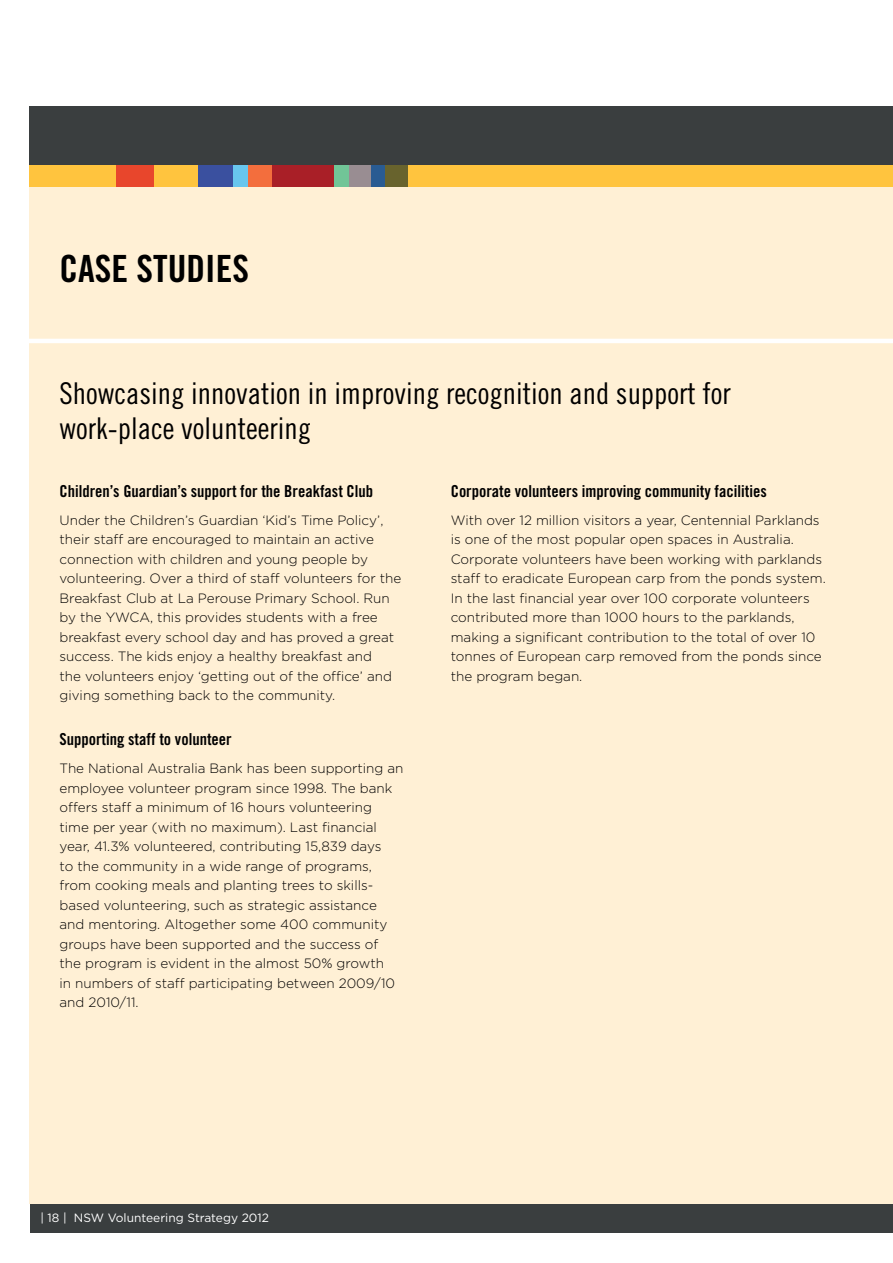
<style>
.page{position:relative;width:893px;height:1263px;background:#fff}
.page>*{position:absolute;margin:0;border:0;box-sizing:border-box;transform-origin:0 0}
.t1{font:37.5px "Trade Gothic LT Std Bd Cn 20";color:#000}
.t2{font:30px/34.5px "Trade Gothic LT Std Cn 18";color:#000}
.t3{font:16.5px "Trade Gothic LT Std Bd Cn 20";color:#000}
.t4{font:300 13.5px/19.5px "Gotham";color:#000}
.t5{font:12px "Gotham";color:#fff}
</style>
<div class="page">
<div style="left:30px;top:1203px;width:863px;height:30px;background:#3a3e3f"></div>
<div style="left:30px;top:106px;width:863px;height:60px;background:#3a3e3f"></div>
<div style="left:30px;top:166px;width:863px;height:21px;background:#ffc43e"></div>
<div style="left:247px;top:166px;width:25px;height:21px;background:#f36e3d"></div>
<div style="left:232px;top:166px;width:16px;height:21px;background:#68c6ee"></div>
<div style="left:334px;top:166px;width:15px;height:21px;background:#71c597"></div>
<div style="left:349px;top:166px;width:22px;height:21px;background:#998d92"></div>
<div style="left:371px;top:166px;width:15px;height:21px;background:#295b92"></div>
<div style="left:386px;top:166px;width:22px;height:21px;background:#68632d"></div>
<div style="left:198px;top:166px;width:34px;height:21px;background:#3a509f"></div>
<div style="left:116px;top:166px;width:37px;height:21px;background:#e8462c"></div>
<div style="left:272px;top:166px;width:62px;height:21px;background:#a91f27"></div>
<div style="left:30px;top:187px;width:863px;height:1016px;background:#fff0d5"></div>
<hr style="left:21px;top:339px;width:872px;height:4px;background:#fff">
<h1 class="t1" style="left:60px;top:246px;width:191px">CASE STUDIES</h1>
<h2 class="t2" style="left:60px;top:376px;width:673px">Showcasing innovation in improving recognition and support for work-place volunteering</h2>
<p class="t3" style="left:60px;top:481px;width:315px">Children’s Guardian’s support for the Breakfast Club</p>
<p class="t4" style="left:60px;top:510px;width:343px">Under the Children’s Guardian ‘Kid’s Time Policy’, their staff are encouraged to maintain an active connection with children and young people by volunteering. Over a third of staff volunteers for the Breakfast Club at La Perouse Primary School. Run by the YWCA, this provides students with a free breakfast every school day and has proved a great success. The kids enjoy a healthy breakfast and<br>the volunteers enjoy ‘getting out of the office’ and giving something back to the community.</p>
<p class="t3" style="left:60px;top:729px;width:174px">Supporting staff to volunteer</p>
<p class="t4" style="left:60px;top:759px;width:346px">The National Australia Bank has been supporting an employee volunteer program since 1998. The bank offers staff a minimum of 16 hours volunteering time per year (with no maximum). Last financial year, 41.3% volunteered, contributing 15,839 days<br>to the community in a wide range of programs, from cooking meals and planting trees to skills&shy;based volunteering, such as strategic assistance and mentoring. Altogether some 400 community groups have been supported and the success of<br>the program is evident in the almost 50% growth<br>in numbers of staff participating between 2009/10 and 2010/11.</p>
<p class="t3" style="left:451px;top:481px;width:318px">Corporate volunteers improving community facilities</p>
<p class="t4" style="left:451px;top:510px;width:376px">With over 12 million visitors a year, Centennial Parklands is one of the most popular open spaces in Australia.<br>Corporate volunteers have been working with parklands staff to eradicate European carp from the ponds system.<br>In the last financial year over 100 corporate volunteers contributed more than 1000 hours to the parklands, making a significant contribution to the total of over 10 tonnes of European carp removed from the ponds since the program began.</p>
<p class="t5" style="left:40px;top:1210px;width:230px">| 18 | NSW Volunteering Strategy 2012</p>
</div>
